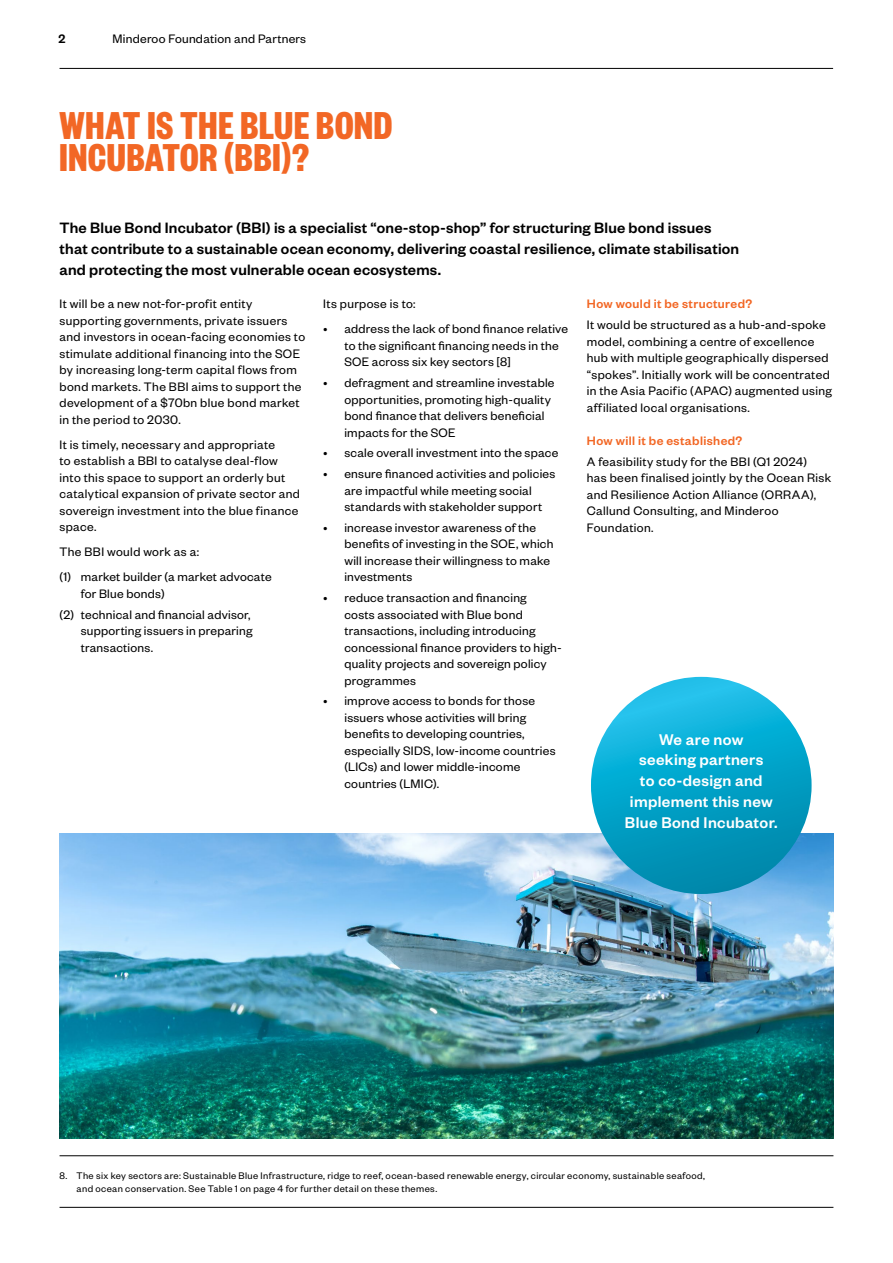
<style>
.page{position:relative;width:893px;height:1263px;background:#fff}
.page>*{position:absolute;margin:0;border:0;box-sizing:border-box;transform-origin:0 0}
.Orange_Caps_Heading{font:700 42.75px/32.1px "Founders Grotesk X Cond";letter-spacing:.02em;color:#f26725}
.Body_copy_9_11{font:500 17.1px/20.9px "Founders Grotesk";letter-spacing:.02em;color:#fff;text-align:center}
.Intro_para{font:500 16.5px/21px "Founders Grotesk";letter-spacing:.015em;color:#000}
.Body_Bullets_9_11{font:13.5px/16.5px "Founders Grotesk";letter-spacing:.02em;color:#000}
.Body_copy_9_11-2{font:13.5px/16.5px "Founders Grotesk";letter-spacing:.03em;color:#000}
.Bold_Body_copy_9_11{font:500 13.5px "Founders Grotesk";letter-spacing:.03em;color:#f26725}
.Body_copy{font:13.5px "Founders Grotesk";letter-spacing:.02em;color:#000}
.Body_copy-2{font:500 13.5px "Founders Grotesk";color:#000}
.t1{font:10.5px/13.5px "Founders Grotesk";letter-spacing:.035em;color:#000}
</style>
<div class="page">
<hr style="left:60px;top:68px;width:773px;height:1px;background:#000">
<hr style="left:60px;top:1207px;width:773px;height:1px;background:#000">
<hr style="left:60px;top:1155px;width:773px;height:1px;background:#000">
<img style="left:60px;top:833px;width:773px;height:305px">
<svg style="left:591px;top:677px;width:221px;height:217px;background:#2eb0d3"></svg>
<p class="Body_copy-2" style="left:58px;top:30px;width:8px">2</p>
<p class="Body_copy" style="left:113px;top:30px;width:195px">Minderoo Foundation and Partners</p>
<p class="Orange_Caps_Heading" style="left:60px;top:107px;width:334px">WHAT IS THE BLUE BOND<br>INCUBATOR (BBI)?</p>
<p class="Intro_para" style="left:60px;top:216px;width:681px">The Blue Bond Incubator (BBI) is a specialist “one-stop-shop” for structuring Blue bond issues that contribute to a sustainable ocean economy, delivering coastal resilience, climate stabilisation and protecting the most vulnerable ocean ecosystems.</p>
<p class="Body_copy_9_11-2" style="left:60px;top:295px;width:247px">It will be a new not-for-profit entity supporting governments, private issuers and investors in ocean-facing economies to stimulate additional financing into the SOE by increasing long-term capital flows from bond markets. The BBI aims to support the development of a $70bn blue bond market in the period to 2030.</p>
<p class="Body_copy_9_11-2" style="left:60px;top:435px;width:242px">It is timely, necessary and appropriate<br>to establish a BBI to catalyse deal-flow into this space to support an orderly but catalytical expansion of private sector and sovereign investment into the blue finance space.</p>
<p class="Body_copy_9_11-2" style="left:60px;top:543px;width:141px">The BBI would work as a:</p>
<p class="Body_Bullets_9_11" style="left:81px;top:568px;width:192px;text-indent:-21px">(1) market builder (a market advocate for Blue bonds)</p>
<p class="Body_Bullets_9_11" style="left:81px;top:605px;width:173px;text-indent:-21px">(2) technical and financial advisor, supporting issuers in preparing transactions.</p>
<p class="Bold_Body_copy_9_11" style="left:587px;top:295px;width:167px">How would it be structured?</p>
<p class="Body_copy_9_11-2" style="left:587px;top:316px;width:247px">It would be structured as a hub-and-spoke model, combining a centre of excellence hub with multiple geographically dispersed “spokes”. Initially work will be concentrated in the Asia Pacific (APAC) augmented using affiliated local organisations.</p>
<p class="Bold_Body_copy_9_11" style="left:587px;top:432px;width:157px">How will it be established?</p>
<p class="Body_Bullets_9_11" style="left:587px;top:452px;width:246px">A feasibility study for the BBI (Q1 2024)<br>has been finalised jointly by the Ocean Risk and Resilience Action Alliance (ORRAA), Callund Consulting, and Minderoo Foundation.</p>
<p class="Body_copy_9_11-2" style="left:323px;top:295px;width:94px">Its purpose is to:</p>
<p class="Body_Bullets_9_11" style="left:344px;top:320px;width:225px;text-indent:-21px">• address the lack of bond finance relative to the significant financing needs in the<br>SOE across six key sectors [8]</p>
<p class="Body_Bullets_9_11" style="left:344px;top:374px;width:212px;text-indent:-21px">• defragment and streamline investable opportunities, promoting high-quality bond finance that delivers beneficial impacts for the SOE</p>
<p class="Body_Bullets_9_11" style="left:323px;top:444px;width:237px">• scale overall investment into the space</p>
<p class="Body_Bullets_9_11" style="left:344px;top:465px;width:212px;text-indent:-21px">• ensure financed activities and policies are impactful while meeting social standards with stakeholder support</p>
<p class="Body_Bullets_9_11" style="left:344px;top:518px;width:211px;text-indent:-21px">• increase investor awareness of the benefits of investing in the SOE, which will increase their willingness to make investments</p>
<p class="Body_Bullets_9_11" style="left:344px;top:589px;width:219px;text-indent:-21px">• reduce transaction and financing<br>costs associated with Blue bond transactions, including introducing concessional finance providers to high&shy;quality projects and sovereign policy programmes</p>
<p class="Body_Bullets_9_11" style="left:344px;top:692px;width:213px;text-indent:-21px">• improve access to bonds for those issuers whose activities will bring benefits to developing countries, especially SIDS, low-income countries (LICs) and lower middle-income countries (LMIC).</p>
<p class="Body_copy_9_11" style="left:625px;top:728px;width:154px">We are now<br>seeking partners<br>to co-design and implement this new<br>Blue Bond Incubator.</p>
<p class="t1" style="left:77px;top:1168px;width:630px;text-indent:-17px">8. The six key sectors are: Sustainable Blue Infrastructure, ridge to reef, ocean-based renewable energy, circular economy, sustainable seafood, and ocean conservation. See Table 1 on page 4 for further detail on these themes.</p>
</div>
